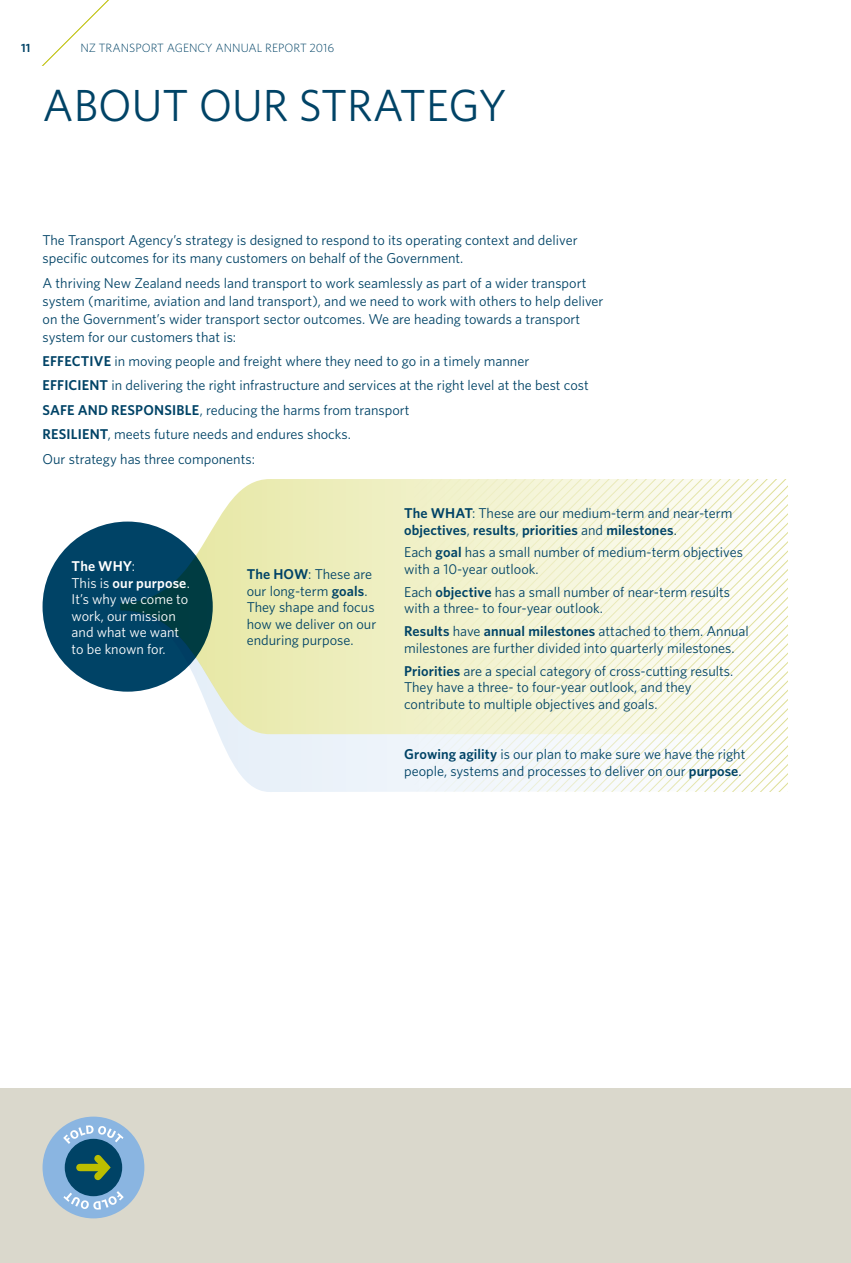
<style>
.page{position:relative;width:851px;height:1263px;background:#fff}
.page>*{position:absolute;margin:0;border:0;box-sizing:border-box;transform-origin:0 0}
.t1{font:45px "Whitney";color:#004366}
.t2{font:14.25px/16.5px "Whitney";color:#004366}
.t3{font:600 14.25px/16.5px "Whitney";letter-spacing:.005em;color:#004366}
.t4{font:14.25px/16.5px "Whitney";color:#fff}
.t5{font:300 12px "Whitney";color:#004366}
.t6{font:600 12px "Whitney";color:#004366}
.s1{font-weight:600}
.s2{font-weight:400}
</style>
<div class="page">
<svg style="left:41px;top:0;width:68px;height:66px"></svg>
<div style="left:0;top:1089px;width:850px;height:174px;background:#dad8cc"></div>
<div style="left:43px;top:1116px;width:101px;height:102px;background:#8ab5e1;border-radius:50%"></div>
<div style="left:65px;top:1139px;width:57px;height:57px;background:#004366;border-radius:50%"></div>
<svg style="left:76px;top:1155px;width:35px;height:25px"></svg>
<svg style="left:63px;top:1191px;width:61px;height:19px"></svg>
<svg style="left:63px;top:1125px;width:60px;height:19px"></svg>
<div style="left:43px;top:522px;width:170px;height:170px;background:#004366;border-radius:50%"></div>
<svg style="left:120px;top:479px;width:290px;height:131px"></svg>
<svg style="left:120px;top:610px;width:661px;height:182px"></svg>
<svg style="left:411px;top:479px;width:10px;height:312px;background:#eff0d0"></svg>
<svg style="left:421px;top:479px;width:9px;height:312px;background:#eff0d1"></svg>
<svg style="left:430px;top:479px;width:9px;height:312px;background:#f0f1d2"></svg>
<svg style="left:439px;top:479px;width:10px;height:312px"></svg>
<svg style="left:449px;top:479px;width:9px;height:312px"></svg>
<svg style="left:458px;top:479px;width:9px;height:312px"></svg>
<svg style="left:467px;top:479px;width:9px;height:312px"></svg>
<svg style="left:476px;top:479px;width:10px;height:312px"></svg>
<svg style="left:486px;top:479px;width:9px;height:312px"></svg>
<svg style="left:495px;top:479px;width:9px;height:312px"></svg>
<svg style="left:504px;top:479px;width:10px;height:312px"></svg>
<svg style="left:514px;top:479px;width:9px;height:312px"></svg>
<svg style="left:523px;top:479px;width:9px;height:312px;background:#f2f3da"></svg>
<svg style="left:532px;top:479px;width:9px;height:312px;background:#f3f4db"></svg>
<svg style="left:541px;top:479px;width:10px;height:312px;background:#f3f4dc"></svg>
<svg style="left:551px;top:479px;width:9px;height:312px;background:#f3f4dc"></svg>
<svg style="left:560px;top:479px;width:9px;height:312px;background:#f4f4dd"></svg>
<svg style="left:569px;top:479px;width:10px;height:312px;background:#f4f4de"></svg>
<svg style="left:579px;top:479px;width:9px;height:312px;background:#f4f5df"></svg>
<svg style="left:588px;top:479px;width:9px;height:312px;background:#f4f5df"></svg>
<svg style="left:597px;top:479px;width:9px;height:312px;background:#f4f5e0"></svg>
<svg style="left:606px;top:479px;width:10px;height:312px;background:#f5f5e1"></svg>
<svg style="left:616px;top:479px;width:9px;height:312px;background:#f5f5e2"></svg>
<svg style="left:625px;top:479px;width:9px;height:312px;background:#f5f5e3"></svg>
<svg style="left:634px;top:479px;width:10px;height:312px;background:#f5f6e3"></svg>
<svg style="left:644px;top:479px;width:9px;height:312px;background:#f6f6e4"></svg>
<svg style="left:653px;top:479px;width:134px;height:312px"></svg>
<p class="t6" style="left:21px;top:40px;width:11px">11</p>
<p class="t5" style="left:80px;top:40px;width:255px">NZ TRANSPORT AGENCY ANNUAL REPORT 2016</p>
<h1 class="t1" style="left:43px;top:75px;width:465px">ABOUT OUR STRATEGY</h1>
<p class="t2" style="left:43px;top:231px;width:536px;line-height:18px">The Transport Agency’s strategy is designed to respond to its operating context and deliver specific outcomes for its many customers on behalf of the Government.</p>
<p class="t2" style="left:43px;top:273px;width:562px;line-height:18px">A thriving New Zealand needs land transport to work seamlessly as part of a wider transport system (maritime, aviation and land transport), and we need to work with others to help deliver on the Government’s wider transport sector outcomes. We are heading towards a transport system for our customers that is:</p>
<p class="t2" style="left:43px;top:348px;width:547px;line-height:24.5px"><span class="s1">EFFECTIVE</span> in moving people and freight where they need to go in a timely manner <span class="s1">EFFICIENT</span> in delivering the right infrastructure and services at the right level at the best cost <span class="s1">SAFE AND RESPONSIBLE</span>, reducing the harms from transport<br><span class="s1">RESILIENT</span>, meets future needs and endures shocks.<br>Our strategy has three components:</p>
<p class="t4" style="left:72px;top:557px;width:120px"><span class="s1">The WHY</span>:<br>This is <span class="s1">our purpose</span>.<br>It’s why we come to work, our mission and what we want to be known for.</p>
<p class="t2" style="left:247px;top:566px;width:131px"><span class="s1">The HOW</span>: These are our long-term <span class="s1">goals</span>.<br>They shape and focus how we deliver on our enduring purpose.</p>
<p class="t3" style="left:404px;top:505px;width:330px">The WHAT<span class="s2">: These are our medium-term and near-term </span>objectives<span class="s2">,</span> results<span class="s2">,</span> priorities <span class="s2">and</span> milestones<span class="s2">.</span></p>
<p class="t2" style="left:404px;top:544px;width:340px">Each <span class="s1">goal</span> has a small number of medium-term objectives with a 10-year outlook.</p>
<p class="t2" style="left:404px;top:583px;width:327px">Each <span class="s1">objective</span> has a small number of near-term results with a three- to four-year outlook.</p>
<p class="t2" style="left:404px;top:623px;width:346px"><span class="s1">Results</span> have <span class="s1">annual milestones</span> attached to them. Annual milestones are further divided into quarterly milestones.</p>
<p class="t2" style="left:404px;top:662px;width:330px"><span class="s1">Priorities</span> are a special category of cross-cutting results.<br>They have a three- to four-year outlook, and they contribute to multiple objectives and goals.</p>
<p class="t2" style="left:404px;top:745px;width:343px"><span class="s1">Growing agility</span> is our plan to make sure we have the right people, systems and processes to deliver on our <span class="s1">purpose</span>.</p>
</div>
